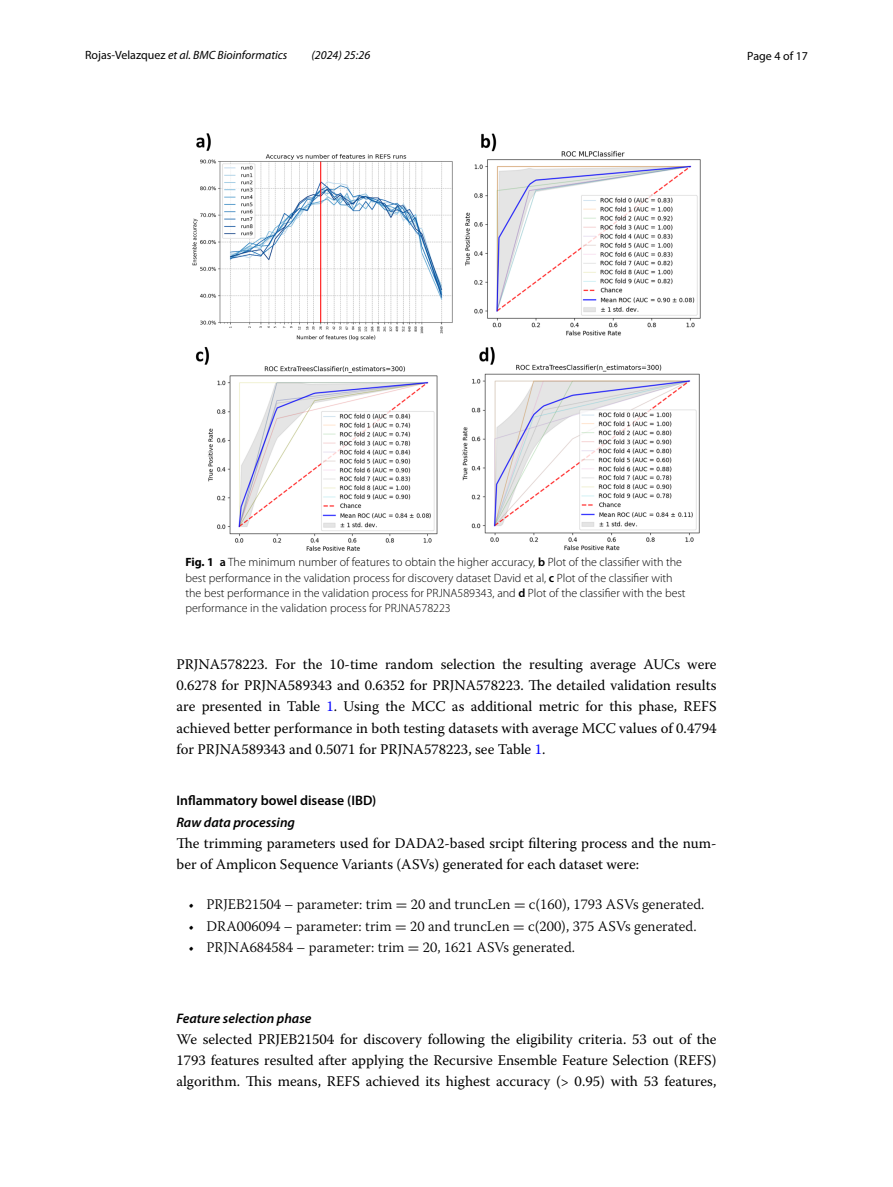
<style>
.page{position:relative;width:893px;height:1187px;background:#fff}
.page>*{position:absolute;margin:0;border:0;box-sizing:border-box;transform-origin:0 0}
.t1{font:14.7px/21.3px "Warnock Pro";color:#000;text-align:justify}
.t2{font:300 14.7px "Warnock Pro";color:#000}
.t3{font:italic 600 13.8px "Myriad Pro";color:#000}
.t4{font:600 13.8px "Myriad Pro";color:#000}
.t5{font:300 12px/15px "Myriad Pro";color:#000}
.t6{font:italic 12px "Myriad Pro";color:#000}
.t7{font:12px "Myriad Pro";color:#000}
.s1{font-style:normal}
.s2{font-weight:700}
.s3{font-weight:600}
.s4{color:#00f}
.s5{font-family:"MTSY";font-weight:400}
</style>
<div class="page">
<img style="left:192px;top:133px;width:509px;height:418px">
<p class="t6" style="left:85px;top:48px;width:204px"><span class="s1">Rojas‑Velazquez</span> et al. BMC Bioinformatics</p>
<p class="t6" style="left:311px;top:48px;width:60px">(2024) 25:26</p>
<p class="t7" style="left:747px;top:48px;width:62px">Page 4 of 17</p>
<p class="t5" style="left:185px;top:555px;width:502px"><span class="s2">Fig. 1</span> <span class="s3">a</span> The minimum number of features to obtain the higher accuracy, <span class="s3">b</span> Plot of the classifier with the best performance in the validation process for discovery dataset David et al, <span class="s3">c</span> Plot of the classifier with the best performance in the validation process for PRJNA589343, and <span class="s3">d</span> Plot of the classifier with the best performance in the validation process for PRJNA578223</p>
<p class="t1" style="left:176px;top:653px;width:542px">PRJNA578223. For the 10-time random selection the resulting average AUCs were 0.6278 for PRJNA589343 and 0.6352 for PRJNA578223. The detailed validation results are presented in Table <span class="s4">1</span>. Using the MCC as additional metric for this phase, REFS achieved better performance in both testing datasets with average MCC values of 0.4794 for PRJNA589343 and 0.5071 for PRJNA578223, see Table <span class="s4">1</span>.</p>
<p class="t4" style="left:176px;top:791px;width:201px">Inflammatory bowel disease (IBD)</p>
<p class="t3" style="left:176px;top:813px;width:120px">Raw data processing</p>
<p class="t1" style="left:176px;top:832px;width:542px">The trimming parameters used for DADA2-based srcipt filtering process and the num&shy;ber of Amplicon Sequence Variants (ASVs) generated for each dataset were:</p>
<p class="t2" style="left:188px;top:895px;width:518px">• PRJEB21504 – parameter: trim <span class="s5">=</span> 20 and truncLen <span class="s5">=</span> c(160), 1793 ASVs generated.</p>
<p class="t2" style="left:188px;top:916px;width:510px">• DRA006094 – parameter: trim <span class="s5">=</span> 20 and truncLen <span class="s5">=</span> c(200), 375 ASVs generated.</p>
<p class="t2" style="left:188px;top:938px;width:388px">• PRJNA684584 – parameter: trim <span class="s5">=</span> 20, 1621 ASVs generated.</p>
<p class="t3" style="left:176px;top:1009px;width:136px">Feature selection phase</p>
<p class="t1" style="left:176px;top:1027px;width:542px">We selected PRJEB21504 for discovery following the eligibility criteria. 53 out of the 1793 features resulted after applying the Recursive Ensemble Feature Selection (REFS) algorithm. This means, REFS achieved its highest accuracy (&gt; 0.95) with 53 features,</p>
</div>
